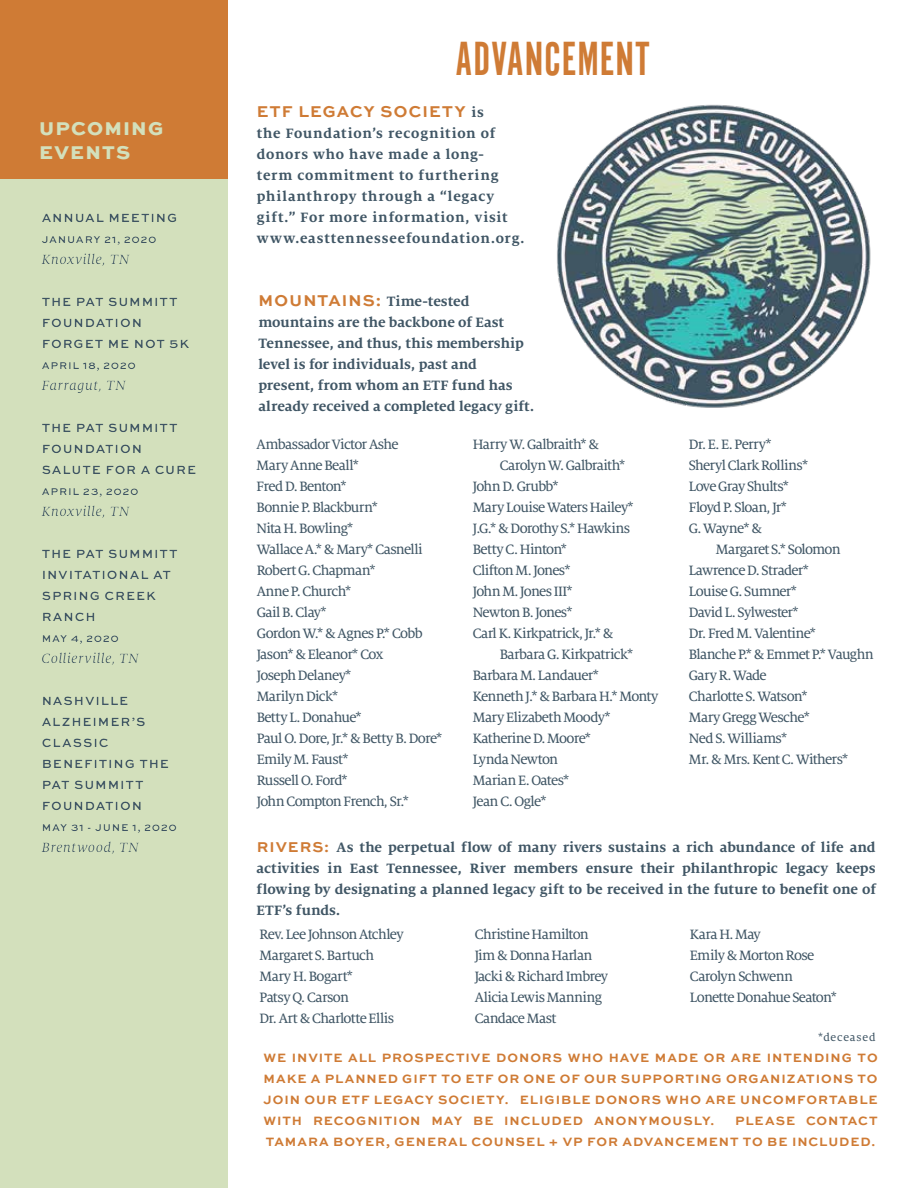
<style>
.page{position:relative;width:918px;height:1188px;background:#fff}
.page>*{position:absolute;margin:0;border:0;box-sizing:border-box;transform-origin:0 0}
.t1{font:49.5px "Alternate Gothic LT No 1";letter-spacing:.02em;color:#cf7b35}
.t2{font:800 19.5px/24px "Sweet Sans";letter-spacing:.065em;color:#d3e0bc}
.t3{font:700 16.5px "Sweet Sans";color:#cf7b35}
.t4{font:15px/21px "Milo Serif OT Text";letter-spacing:-.045em;color:#405665}
.t5{font:700 15px/21px "Milo Serif OT";letter-spacing:.005em;color:#405665;text-align:justify}
.t6{font:700 15px/21px "Milo Serif OT";letter-spacing:.055em;color:#405665}
.t7{font:15px "Milo Serif OT Text Ita";letter-spacing:.02em;color:#405665}
.t8{font:700 12.75px/21px "Sweet Sans";letter-spacing:.075em;color:#cf7b35;text-align:justify}
.t9{font:700 12.75px/21px "Sweet Sans";letter-spacing:.07em;color:#405665}
.t10{font:12px "Milo Serif OT Text";color:#405665}
.t11{font:700 10.5px "Sweet Sans";letter-spacing:.06em;color:#405665}
.s1{font-family:"Milo Serif OT";font-size:15px;color:#405665}
.s2{font-family:"Sweet Sans";font-size:16.5px;color:#cf7b35}
.s3{font-family:"Sweet Sans";color:#cf7b35}
</style>
<div class="page">
<div style="left:0;top:0;width:228px;height:1188px;background:#d3e0bc"></div>
<div style="left:0;top:0;width:228px;height:179px;background:#cf7b35"></div>
<img style="left:557px;top:104px;width:314px;height:304px">
<h2 class="t2" style="left:39px;top:117px;width:126px">UPCOMING<br>EVENTS</h2>
<p class="t9" style="left:42px;top:208px;width:137px">ANNUAL MEETING</p>
<p class="t11" style="left:42px;top:233px;width:116px">JANUARY 21, 2020</p>
<p class="t7" style="left:42px;top:252px;width:89px">Knoxville, TN</p>
<p class="t9" style="left:42px;top:292px;width:149px">THE PAT SUMMITT<br>FOUNDATION<br>FORGET ME NOT 5K</p>
<p class="t11" style="left:42px;top:359px;width:96px">APRIL 18, 2020</p>
<p class="t7" style="left:42px;top:378px;width:86px">Farragut, TN</p>
<p class="t9" style="left:42px;top:418px;width:156px">THE PAT SUMMITT<br>FOUNDATION<br>SALUTE FOR A CURE</p>
<p class="t11" style="left:42px;top:485px;width:98px">APRIL 23, 2020</p>
<p class="t7" style="left:42px;top:504px;width:89px">Knoxville, TN</p>
<p class="t9" style="left:42px;top:544px;width:138px">THE PAT SUMMITT<br>INVITATIONAL AT<br>SPRING CREEK<br>RANCH</p>
<p class="t11" style="left:42px;top:632px;width:79px">MAY 4, 2020</p>
<p class="t7" style="left:42px;top:651px;width:99px">Collierville, TN</p>
<p class="t9" style="left:42px;top:691px;width:129px">NASHVILLE<br>ALZHEIMER’S<br>CLASSIC<br>BENEFITING THE<br>PAT SUMMITT<br>FOUNDATION</p>
<p class="t11" style="left:42px;top:821px;width:137px">MAY 31 - JUNE 1, 2020</p>
<p class="t7" style="left:42px;top:840px;width:99px">Brentwood, TN</p>
<h1 class="t1" style="left:455px;top:34px;width:196px">ADVANCEMENT</h1>
<p class="t3" style="left:257px;top:102px;width:229px">ETF LEGACY SOCIETY <span class="s1">is</span></p>
<p class="t6" style="left:257px;top:123px;width:270px">the Foundation’s recognition of donors who have made a long-<br>term commitment to furthering philanthropy through a “legacy gift.” For more information, visit www.easttennesseefoundation.org.</p>
<p class="t5" style="left:258px;top:291px;width:277px;text-align:left"><span class="s2">MOUNTAINS:</span> Time-tested mountains are the backbone of East Tennessee, and thus, this membership level is for individuals, past and present, from whom an ETF fund has already received a completed legacy gift.</p>
<p class="t4" style="left:257px;top:434px;width:188px">Ambassador Victor Ashe<br>Mary Anne Beall*<br>Fred D. Benton*<br>Bonnie P. Blackburn*<br>Nita H. Bowling*<br>Wallace A.* &amp; Mary* Casnelli<br>Robert G. Chapman*<br>Anne P. Church*<br>Gail B. Clay*<br>Gordon W.* &amp; Agnes P.* Cobb<br>Jason* &amp; Eleanor* Cox<br>Joseph Delaney*<br>Marilyn Dick*<br>Betty L. Donahue*<br>Paul O. Dore, Jr.* &amp; Betty B. Dore*<br>Emily M. Faust*<br>Russell O. Ford*<br>John Compton French, Sr.*</p>
<p class="t4" style="left:473px;top:434px;width:129px">Harry W. Galbraith* &amp;</p>
<p class="t4" style="left:500px;top:455px;width:128px">Carolyn W. Galbraith*</p>
<p class="t4" style="left:473px;top:476px;width:88px">John D. Grubb*</p>
<p class="t4" style="left:473px;top:497px;width:163px">Mary Louise Waters Hailey*</p>
<p class="t4" style="left:473px;top:518px;width:159px">J.G.* &amp; Dorothy S.* Hawkins</p>
<p class="t4" style="left:473px;top:539px;width:96px">Betty C. Hinton*</p>
<p class="t4" style="left:473px;top:560px;width:100px">Clifton M. Jones*</p>
<p class="t4" style="left:473px;top:581px;width:102px">John M. Jones III*</p>
<p class="t4" style="left:473px;top:602px;width:102px">Newton B. Jones*</p>
<p class="t4" style="left:473px;top:623px;width:143px">Carl K. Kirkpatrick, Jr.* &amp;</p>
<p class="t4" style="left:500px;top:644px;width:136px">Barbara G. Kirkpatrick*</p>
<p class="t4" style="left:473px;top:665px;width:128px">Barbara M. Landauer*</p>
<p class="t4" style="left:473px;top:686px;width:187px">Kenneth J.* &amp; Barbara H.* Monty</p>
<p class="t4" style="left:473px;top:707px;width:140px">Mary Elizabeth Moody*</p>
<p class="t4" style="left:473px;top:728px;width:120px">Katherine D. Moore*</p>
<p class="t4" style="left:473px;top:749px;width:87px">Lynda Newton</p>
<p class="t4" style="left:473px;top:770px;width:98px">Marian E. Oates*</p>
<p class="t4" style="left:473px;top:791px;width:76px">Jean C. Ogle*</p>
<p class="t4" style="left:689px;top:434px;width:121px">Dr. E. E. Perry*<br>Sheryl Clark Rollins*<br>Love Gray Shults*<br>Floyd P. Sloan, Jr*<br>G. Wayne* &amp;</p>
<p class="t4" style="left:689px;top:539px;width:187px;text-indent:27px">Margaret S.* Solomon<br>Lawrence D. Strader*<br>Louise G. Sumner*<br>David L. Sylwester*<br>Dr. Fred M. Valentine*<br>Blanche P.* &amp; Emmet P.* Vaughn<br>Gary R. Wade<br>Charlotte S. Watson*<br>Mary Gregg Wesche*<br>Ned S. Williams*<br>Mr. &amp; Mrs. Kent C. Withers*</p>
<p class="t5" style="left:257px;top:837px;width:621px"><span class="s3">RIVERS:</span> As the perpetual flow of many rivers sustains a rich abundance of life and activities in East Tennessee, River members ensure their philanthropic legacy keeps flowing by designating a planned legacy gift to be received in the future to benefit one of ETF’s funds.</p>
<p class="t4" style="left:260px;top:924px;width:146px">Rev. Lee Johnson Atchley<br>Margaret S. Bartuch<br>Mary H. Bogart*<br>Patsy Q. Carson<br>Dr. Art &amp; Charlotte Ellis</p>
<p class="t4" style="left:475px;top:924px;width:135px">Christine Hamilton<br>Jim &amp; Donna Harlan<br>Jacki &amp; Richard Imbrey<br>Alicia Lewis Manning<br>Candace Mast</p>
<p class="t4" style="left:690px;top:924px;width:149px">Kara H. May<br>Emily &amp; Morton Rose<br>Carolyn Schwenn<br>Lonette Donahue Seaton*</p>
<p class="t10" style="left:818px;top:1031px;width:59px">*deceased</p>
<p class="t8" style="left:264px;top:1048px;width:615px">WE INVITE ALL PROSPECTIVE DONORS WHO HAVE MADE OR ARE INTENDING TO MAKE A PLANNED GIFT TO ETF OR ONE OF OUR SUPPORTING ORGANIZATIONS TO JOIN OUR ETF LEGACY SOCIETY. ELIGIBLE DONORS WHO ARE UNCOMFORTABLE WITH RECOGNITION MAY BE INCLUDED ANONYMOUSLY.</p>
<p class="t8" style="left:266px;top:1111px;width:613px;text-align:right">PLEASE CONTACT<br>TAMARA BOYER, GENERAL COUNSEL + VP FOR ADVANCEMENT TO BE INCLUDED.</p>
</div>
